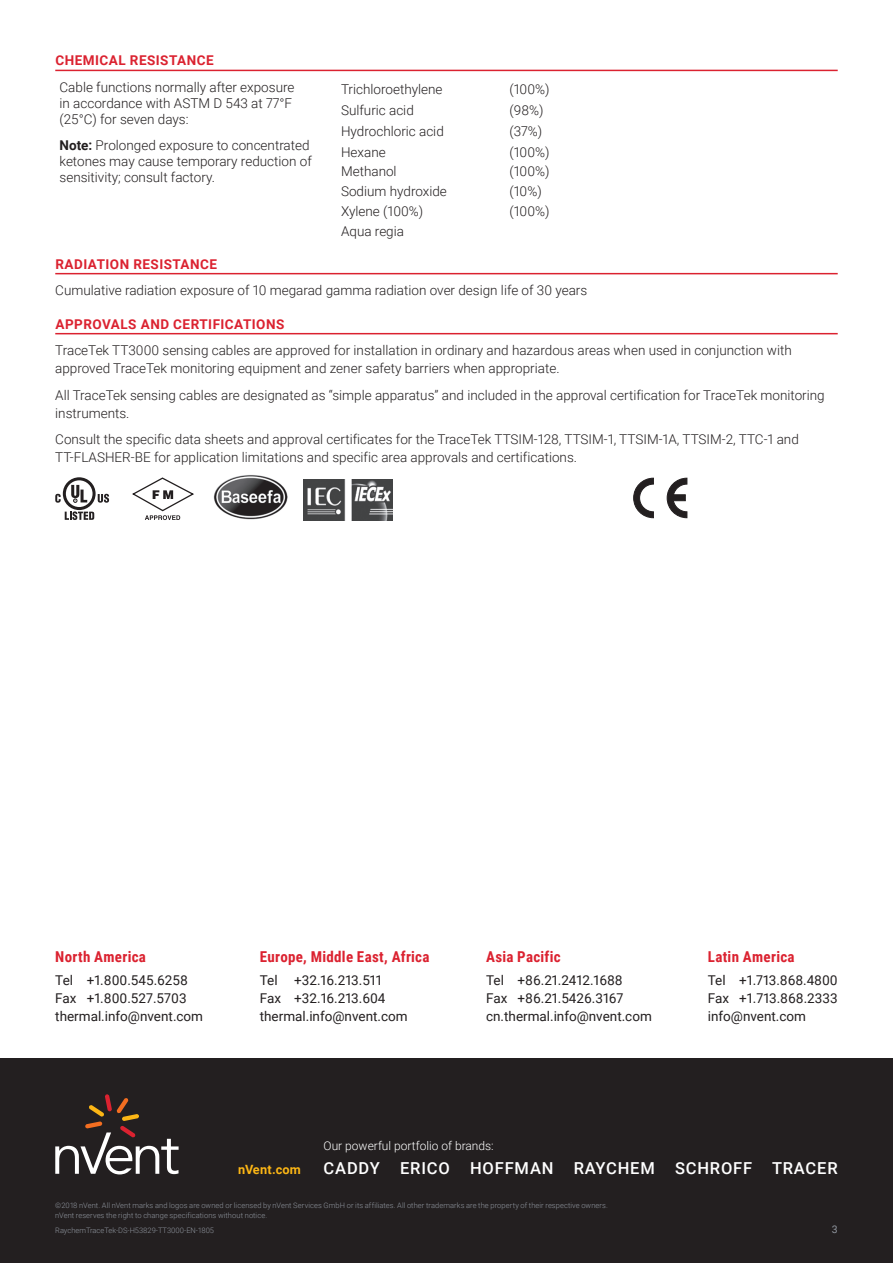
<style>
.page{position:relative;width:893px;height:1263px;background:#fff}
.page>*{position:absolute;margin:0;border:0;box-sizing:border-box;transform-origin:0 0}
.t1{font:500 16.5px "Roboto";letter-spacing:.05em;color:#fff}
.t2{font:700 15px "Roboto Condensed";letter-spacing:.02em;color:#db2230}
.t3{font:300 13.5px/15.8px "Roboto";color:#231f20}
.t4{font:13.5px/18px "Roboto";color:#231f20}
.t5{font:700 13.5px "Roboto";letter-spacing:.035em;color:#db2230}
.t6{font:700 12.75px "Roboto";letter-spacing:.015em;color:#fcb615}
.t7{font:300 12px "Roboto";color:#fff}
.t8{font:10.5px "Roboto";color:#8f959e}
.t9{font:300 7.5px/10.5px "Roboto";letter-spacing:.01em;color:#8f959e}
.s1{font-weight:700}
</style>
<div class="page">
<hr style="left:55px;top:70px;width:783px;height:1px;background:#db2230">
<hr style="left:55px;top:273px;width:783px;height:1px;background:#db2230">
<hr style="left:55px;top:333px;width:783px;height:1px;background:#db2230">
<svg style="left:55px;top:477px;width:54px;height:43px"></svg>
<svg style="left:132px;top:477px;width:62px;height:43px"></svg>
<svg style="left:633px;top:478px;width:21px;height:40px"></svg>
<svg style="left:667px;top:478px;width:20px;height:40px"></svg>
<img style="left:304px;top:479px;width:89px;height:41px">
<img style="left:213px;top:475px;width:74px;height:45px">
<div style="left:0;top:1059px;width:893px;height:204px;background:#231f20"></div>
<svg style="left:55px;top:1094px;width:124px;height:80px"></svg>
<p class="t5" style="left:56px;top:51px;width:160px">CHEMICAL RESISTANCE</p>
<p class="t3" style="left:60px;top:79px;width:237px">Cable functions normally after exposure in accordance with ASTM D 543 at 77°F (25°C) for seven days:</p>
<p class="t3" style="left:60px;top:137px;width:254px"><span class="s1">Note:</span> Prolonged exposure to concentrated ketones may cause temporary reduction of sensitivity; consult factory.</p>
<p class="t3" style="left:341px;top:81px;width:103px">Trichloroethylene</p>
<p class="t3" style="left:509px;top:81px;width:42px">(100%)</p>
<p class="t3" style="left:341px;top:101px;width:74px">Sulfuric acid</p>
<p class="t3" style="left:509px;top:101px;width:36px">(98%)</p>
<p class="t3" style="left:341px;top:123px;width:104px">Hydrochloric acid</p>
<p class="t3" style="left:509px;top:123px;width:34px">(37%)</p>
<p class="t3" style="left:341px;top:144px;width:46px">Hexane</p>
<p class="t3" style="left:509px;top:144px;width:42px">(100%)</p>
<p class="t3" style="left:341px;top:163px;width:57px">Methanol</p>
<p class="t3" style="left:509px;top:163px;width:42px">(100%)</p>
<p class="t3" style="left:341px;top:183px;width:107px">Sodium hydroxide</p>
<p class="t3" style="left:509px;top:183px;width:34px">(10%)</p>
<p class="t3" style="left:341px;top:203px;width:84px">Xylene (100%)</p>
<p class="t3" style="left:509px;top:203px;width:42px">(100%)</p>
<p class="t3" style="left:341px;top:223px;width:65px">Aqua regia</p>
<p class="t5" style="left:55px;top:254px;width:163px">RADIATION RESISTANCE</p>
<p class="t3" style="left:55px;top:282px;width:534px">Cumulative radiation exposure of 10 megarad gamma radiation over design life of 30 years</p>
<p class="t5" style="left:55px;top:314px;width:230px">APPROVALS AND CERTIFICATIONS</p>
<p class="t3" style="left:55px;top:341px;width:738px;line-height:18px">TraceTek TT3000 sensing cables are approved for installation in ordinary and hazardous areas when used in conjunction with approved TraceTek monitoring equipment and zener safety barriers when appropriate.</p>
<p class="t3" style="left:55px;top:385px;width:771px;line-height:18px">All TraceTek sensing cables are designated as “simple apparatus” and included in the approval certification for TraceTek monitoring instruments.</p>
<p class="t3" style="left:55px;top:430px;width:745px;line-height:18px">Consult the specific data sheets and approval certificates for the TraceTek TTSIM-128, TTSIM-1, TTSIM-1A, TTSIM-2, TTC-1 and<br>TT-FLASHER-BE for application limitations and specific area approvals and certifications.</p>
<p class="t2" style="left:55px;top:946px;width:92px">North America</p>
<p class="t4" style="left:55px;top:970px;width:149px">Tel +1.800.545.6258<br>Fax +1.800.527.5703 thermal.info@nvent.com</p>
<p class="t2" style="left:260px;top:946px;width:171px">Europe, Middle East, Africa</p>
<p class="t4" style="left:260px;top:970px;width:149px">Tel +32.16.213.511<br>Fax +32.16.213.604 thermal.info@nvent.com</p>
<p class="t2" style="left:486px;top:946px;width:76px">Asia Pacific</p>
<p class="t4" style="left:486px;top:970px;width:167px">Tel +86.21.2412.1688<br>Fax +86.21.5426.3167 cn.thermal.info@nvent.com</p>
<p class="t2" style="left:708px;top:946px;width:88px">Latin America</p>
<p class="t4" style="left:708px;top:970px;width:131px;text-align:justify">Tel +1.713.868.4800<br>Fax +1.713.868.2333 info@nvent.com</p>
<p class="t7" style="left:324px;top:1137px;width:172px">Our powerful portfolio of brands:</p>
<p class="t6" style="left:238px;top:1160px;width:64px">nVent.com</p>
<p class="t1" style="left:324px;top:1156px;width:516px">CADDY ERICO HOFFMAN RAYCHEM SCHROFF TRACER</p>
<p class="t9" style="left:55px;top:1200px;width:554px">©2018 nVent. All nVent marks and logos are owned or licensed by nVent Services GmbH or its affiliates. All other trademarks are the property of their respective owners. nVent reserves the right to change specifications without notice.</p>
<p class="t9" style="left:55px;top:1225px;width:160px">RaychemTraceTek-DS-H53829-TT3000-EN-1805</p>
<p class="t8" style="left:832px;top:1222px;width:7px">3</p>
</div>
